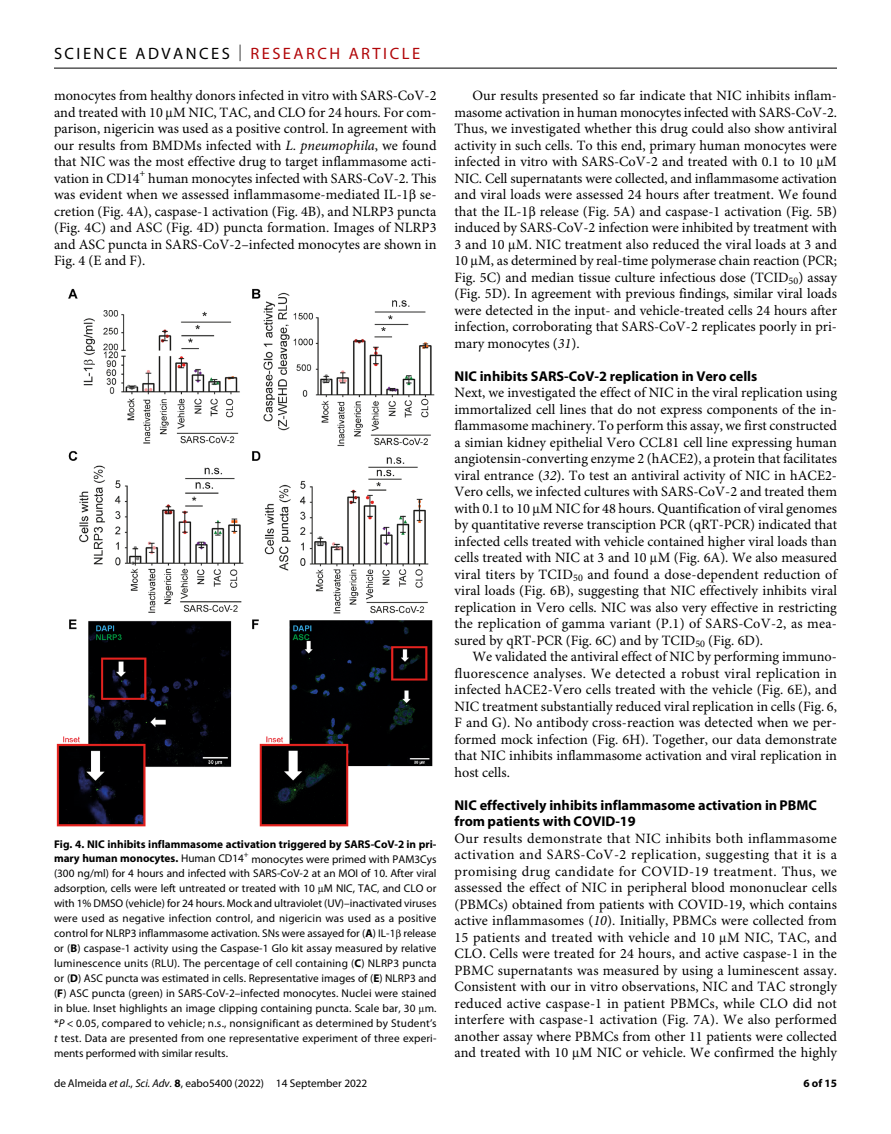
<style>
.page{position:relative;width:891px;height:1134px;background:#fff}
.page>*{position:absolute;margin:0;border:0;box-sizing:border-box;transform-origin:0 0}
.t1{font:16.5px "Myriad Pro";letter-spacing:.15em;color:#000}
.t2{font:14.25px/16.5px "Minion Pro";color:#000;text-align:justify}
.t3{font:700 14.25px/16.5px "Myriad Pro";color:#000}
.t4{font:11.25px/15px "Myriad Pro";color:#000;text-align:justify}
.t5{font:700 11.25px "Myriad Pro";color:#000}
.s1{font-weight:300}
.s2{color:#b10508}
.s3{font-style:italic}
.s4{font-weight:700}
</style>
<div class="page">
<hr style="left:54px;top:68px;width:783px;height:1px;background:#000">
<img style="left:56px;top:289px;width:378px;height:537px">
<p class="t1" style="left:54px;top:40px;width:368px">SCIENCE ADVANCES <span class="s1">|</span> <span class="s2">RESEARCH ARTICLE</span></p>
<p class="t2" style="left:54px;top:89px;width:384px">monocytes from healthy donors infected in vitro with SARS-CoV-2 and treated with 10 M NIC, TAC, and CLO for 24 hours. For com&shy;parison, nigericin was used as a positive control. In agreement with our results from BMDMs infected with <span class="s3">L. pneumophila</span>, we found that NIC was the most effective drug to target inflammasome acti&shy;vation in CD14<sup>+</sup> human monocytes infected with SARS-CoV-2. This was evident when we assessed inflammasome-mediated IL-1 se&shy;cretion (Fig. 4A), caspase-1 activation (Fig. 4B), and NLRP3 puncta (Fig. 4C) and ASC (Fig. 4D) puncta formation. Images of NLRP3 and ASC puncta in SARS-CoV-2–infected monocytes are shown in Fig. 4 (E and F).</p>
<p class="t2" style="left:454px;top:89px;width:384px;text-indent:18px">Our results presented so far indicate that NIC inhibits inflam&shy;masome activation in human monocytes infected with SARS-CoV-2.<br>Thus, we investigated whether this drug could also show antiviral activity in such cells. To this end, primary human monocytes were infected in vitro with SARS-CoV-2 and treated with 0.1 to 10 M NIC. Cell supernatants were collected, and inflammasome activation and viral loads were assessed 24 hours after treatment. We found that the IL-1 release (Fig. 5A) and caspase-1 activation (Fig. 5B) induced by SARS-CoV-2 infection were inhibited by treatment with 3 and 10 M. NIC treatment also reduced the viral loads at 3 and 10 M, as determined by real-time polymerase chain reaction (PCR; Fig. 5C) and median tissue culture infectious dose (TCID<sub>50</sub>) assay (Fig. 5D). In agreement with previous findings, similar viral loads were detected in the input- and vehicle-treated cells 24 hours after infection, corroborating that SARS-CoV-2 replicates poorly in pri&shy;mary monocytes (<span class="s3">31</span>).</p>
<p class="t3" style="left:455px;top:366px;width:304px">NIC inhibits SARS-CoV-2 replication in Vero cells</p>
<p class="t2" style="left:454px;top:386px;width:384px">Next, we investigated the effect of NIC in the viral replication using immortalized cell lines that do not express components of the in&shy;flammasome machinery. To perform this assay, we first constructed a simian kidney epithelial Vero CCL81 cell line expressing human angiotensin-converting enzyme 2 (hACE2), a protein that facilitates viral entrance (<span class="s3">32</span>). To test an antiviral activity of NIC in hACE2- Vero cells, we infected cultures with SARS-CoV-2 and treated them with 0.1 to 10 M NIC for 48 hours. Quantification of viral genomes by quantitative reverse transciption PCR (qRT-PCR) indicated that infected cells treated with vehicle contained higher viral loads than cells treated with NIC at 3 and 10 M (Fig. 6A). We also measured viral titers by TCID<sub>50</sub> and found a dose-dependent reduction of viral loads (Fig. 6B), suggesting that NIC effectively inhibits viral replication in Vero cells. NIC was also very effective in restricting the replication of gamma variant (P.1) of SARS-CoV-2, as mea&shy;sured by qRT-PCR (Fig. 6C) and by TCID<sub>50</sub> (Fig. 6D).</p>
<p class="t2" style="left:454px;top:650px;width:384px;text-indent:18px">We validated the antiviral effect of NIC by performing immuno&shy;fluorescence analyses. We detected a robust viral replication in infected hACE2-Vero cells treated with the vehicle (Fig. 6E), and NIC treatment substantially reduced viral replication in cells (Fig. 6, F and G). No antibody cross-reaction was detected when we per&shy;formed mock infection (Fig. 6H). Together, our data demonstrate that NIC inhibits inflammasome activation and viral replication in host cells.</p>
<p class="t3" style="left:454px;top:795px;width:364px">NIC effectively inhibits inflammasome activation in PBMC from patients with COVID-19</p>
<p class="t2" style="left:454px;top:831px;width:384px">Our results demonstrate that NIC inhibits both inflammasome activation and SARS-CoV-2 replication, suggesting that it is a promising drug candidate for COVID-19 treatment. Thus, we assessed the effect of NIC in peripheral blood mononuclear cells (PBMCs) obtained from patients with COVID-19, which contains active inflammasomes (<span class="s3">10</span>). Initially, PBMCs were collected from 15 patients and treated with vehicle and 10 M NIC, TAC, and CLO. Cells were treated for 24 hours, and active caspase-1 in the PBMC supernatants was measured by using a luminescent assay.<br>Consistent with our in vitro observations, NIC and TAC strongly reduced active caspase-1 in patient PBMCs, while CLO did not interfere with caspase-1 activation (Fig. 7A). We also performed another assay where PBMCs from other 11 patients were collected and treated with 10 M NIC or vehicle. We confirmed the highly</p>
<p class="t4" style="left:54px;top:836px;width:384px"><span class="s4">Fig. 4. NIC inhibits inflammasome activation triggered by SARS-CoV-2 in pri&shy;mary human monocytes.</span> Human CD14<sup>+</sup> monocytes were primed with PAM3Cys (300 ng/ml) for 4 hours and infected with SARS-CoV-2 at an MOI of 10. After viral adsorption, cells were left untreated or treated with 10 M NIC, TAC, and CLO or with 1% DMSO (vehicle) for 24 hours. Mock and ultraviolet (UV)–inactivated viruses were used as negative infection control, and nigericin was used as a positive control for NLRP3 inflammasome activation. SNs were assayed for (<span class="s4">A</span>) IL-1 release or (<span class="s4">B</span>) caspase-1 activity using the Caspase-1 Glo kit assay measured by relative luminescence units (RLU). The percentage of cell containing (<span class="s4">C</span>) NLRP3 puncta or (<span class="s4">D</span>) ASC puncta was estimated in cells. Representative images of (<span class="s4">E</span>) NLRP3 and (<span class="s4">F</span>) ASC puncta (green) in SARS-CoV-2–infected monocytes. Nuclei were stained in blue. Inset highlights an image clipping containing puncta. Scale bar, 30 m. *<span class="s3">P</span> &lt; 0.05, compared to vehicle; n.s., nonsignificant as determined by Student’s <span class="s3">t</span> test. Data are presented from one representative experiment of three experi&shy;ments performed with similar results.</p>
<p class="t4" style="left:54px;top:1076px;width:315px">de Almeida <span class="s3">et al</span>., <span class="s3">Sci. Adv.</span> <span class="s4">8</span>, eabo5400 (2022) 14 September 2022</p>
<p class="t5" style="left:803px;top:1074px;width:35px">6 of 15</p>
</div>
